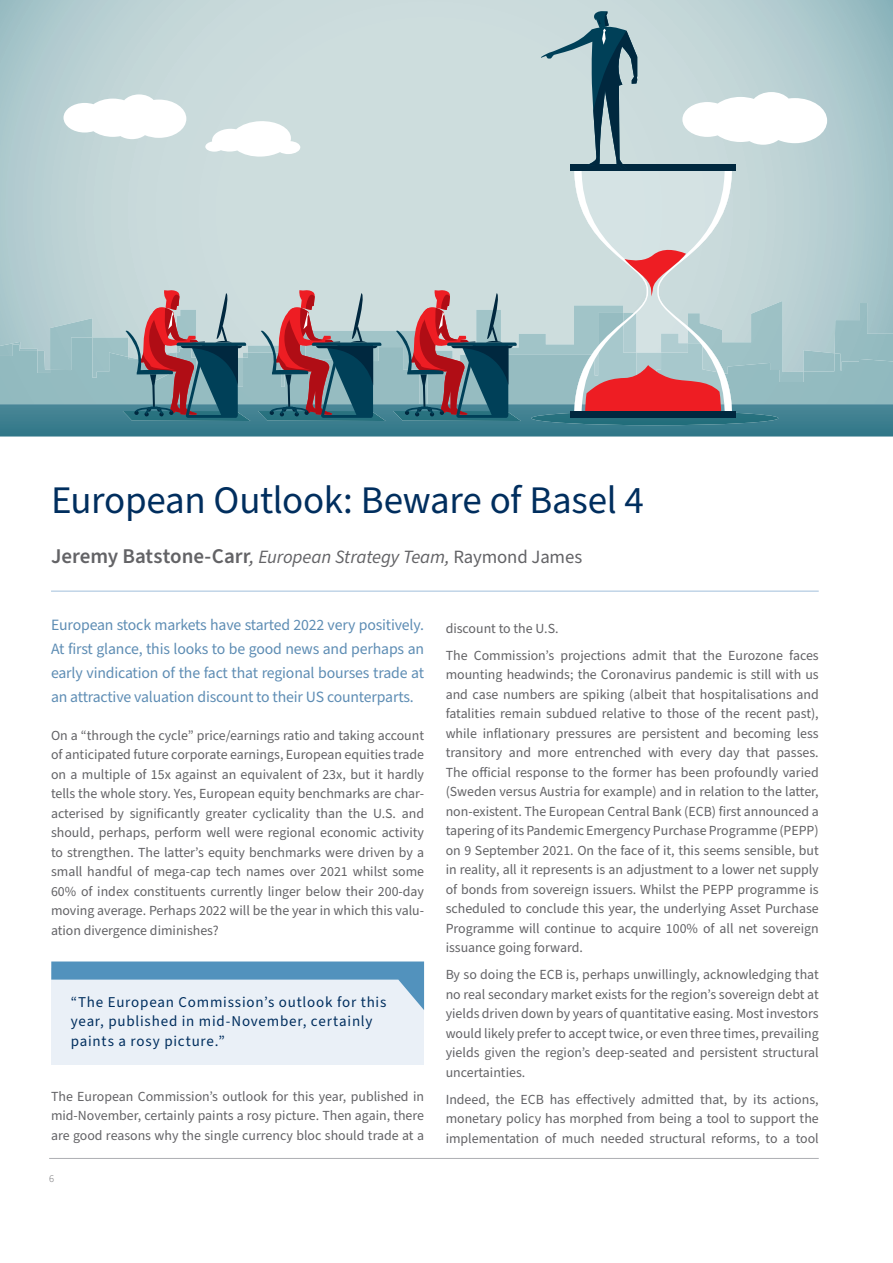
<style>
.page{position:relative;width:893px;height:1263px;background:#fff}
.page>*{position:absolute;margin:0;border:0;box-sizing:border-box;transform-origin:0 0}
.t1{font:39px "Source Sans Pro";letter-spacing:-.01em;color:#002e5e}
.t2{font:italic 18.75px "Source Sans Pro";letter-spacing:-.01em;color:#636366}
.t3{font:15.75px/24px "Source Sans Pro";letter-spacing:-.01em;color:#5e8db4;text-align:justify}
.t4{font:15px/19.5px "Source Sans Pro";letter-spacing:.05em;color:#002e5e}
.t5{font:13.8px/19.5px "Source Sans Pro";color:#636366;text-align:justify}
.t6{font:300 10.5px "Source Sans Pro";color:#636366}
.s1{font-weight:600;font-style:normal;font-size:21px}
.s2{font-size:21px}
.s3{font-style:normal}
</style>
<div class="page">
<hr style="left:49px;top:1158px;width:770px;height:1px;background:#adaeb2">
<svg style="left:0;top:0;width:893px;height:11px;background:#bdd2d5"></svg>
<svg style="left:0;top:11px;width:893px;height:425px;background:#b0c2c6"></svg>
<div style="left:51px;top:968px;width:373px;height:97px;background:#eaf0f7"></div>
<svg style="left:51px;top:961px;width:373px;height:49px"></svg>
<hr style="left:51px;top:591px;width:768px;height:1px;background:#a1c0db">
<h1 class="t1" style="left:51px;top:474px;width:594px">European Outlook: Beware of Basel 4</h1>
<h2 class="t2" style="left:51px;top:544px;width:533px"><span class="s1">Jeremy Batstone-Carr</span><span class="s2">,</span> European Strategy Team, <span class="s3">Raymond James</span></h2>
<p class="t3" style="left:51px;top:614px;width:375px">European stock markets have started 2022 very positively.<br>At first glance, this looks to be good news and perhaps an early vindication of the fact that regional bourses trade at an attractive valuation discount to their US counterparts.</p>
<p class="t5" style="left:51px;top:726px;width:375px">On a “through the cycle” price/earnings ratio and taking account of anticipated future corporate earnings, European equities trade on a multiple of 15x against an equivalent of 23x, but it hardly tells the whole story. Yes, European equity benchmarks are char&shy;acterised by significantly greater cyclicality than the U.S. and should, perhaps, perform well were regional economic activity to strengthen. The latter’s equity benchmarks were driven by a small handful of mega-cap tech names over 2021 whilst some 60% of index constituents currently linger below their 200-day moving average. Perhaps 2022 will be the year in which this valu&shy;ation divergence diminishes?</p>
<p class="t4" style="left:71px;top:992px;width:317px">“The European Commission’s outlook for this year, published in mid-November, certainly paints a rosy picture.”</p>
<p class="t5" style="left:51px;top:1087px;width:375px">The European Commission’s outlook for this year, published in mid-November, certainly paints a rosy picture. Then again, there are good reasons why the single currency bloc should trade at a</p>
<p class="t6" style="left:49px;top:1171px;width:7px">6</p>
<p class="t5" style="left:446px;top:615px;width:375px;line-height:27px">discount to the U.S.<br>The Commission’s projections admit that the Eurozone faces</p>
<p class="t5" style="left:446px;top:665px;width:375px">mounting headwinds; the Coronavirus pandemic is still with us and case numbers are spiking (albeit that hospitalisations and fatalities remain subdued relative to those of the recent past), while inflationary pressures are persistent and becoming less transitory and more entrenched with every day that passes.<br>The official response to the former has been profoundly varied (Sweden versus Austria for example) and in relation to the latter, non-existent. The European Central Bank (ECB) first announced a tapering of its Pandemic Emergency Purchase Programme (PEPP) on 9 September 2021. On the face of it, this seems sensible, but in reality, all it represents is an adjustment to a lower net supply of bonds from sovereign issuers. Whilst the PEPP programme is scheduled to conclude this year, the underlying Asset Purchase Programme will continue to acquire 100% of all net sovereign issuance going forward.</p>
<p class="t5" style="left:446px;top:965px;width:375px">By so doing the ECB is, perhaps unwillingly, acknowledging that no real secondary market exists for the region’s sovereign debt at yields driven down by years of quantitative easing. Most investors would likely prefer to accept twice, or even three times, prevailing yields given the region’s deep-seated and persistent structural uncertainties.</p>
<p class="t5" style="left:446px;top:1090px;width:375px">Indeed, the ECB has effectively admitted that, by its actions, monetary policy has morphed from being a tool to support the implementation of much needed structural reforms, to a tool</p>
</div>
